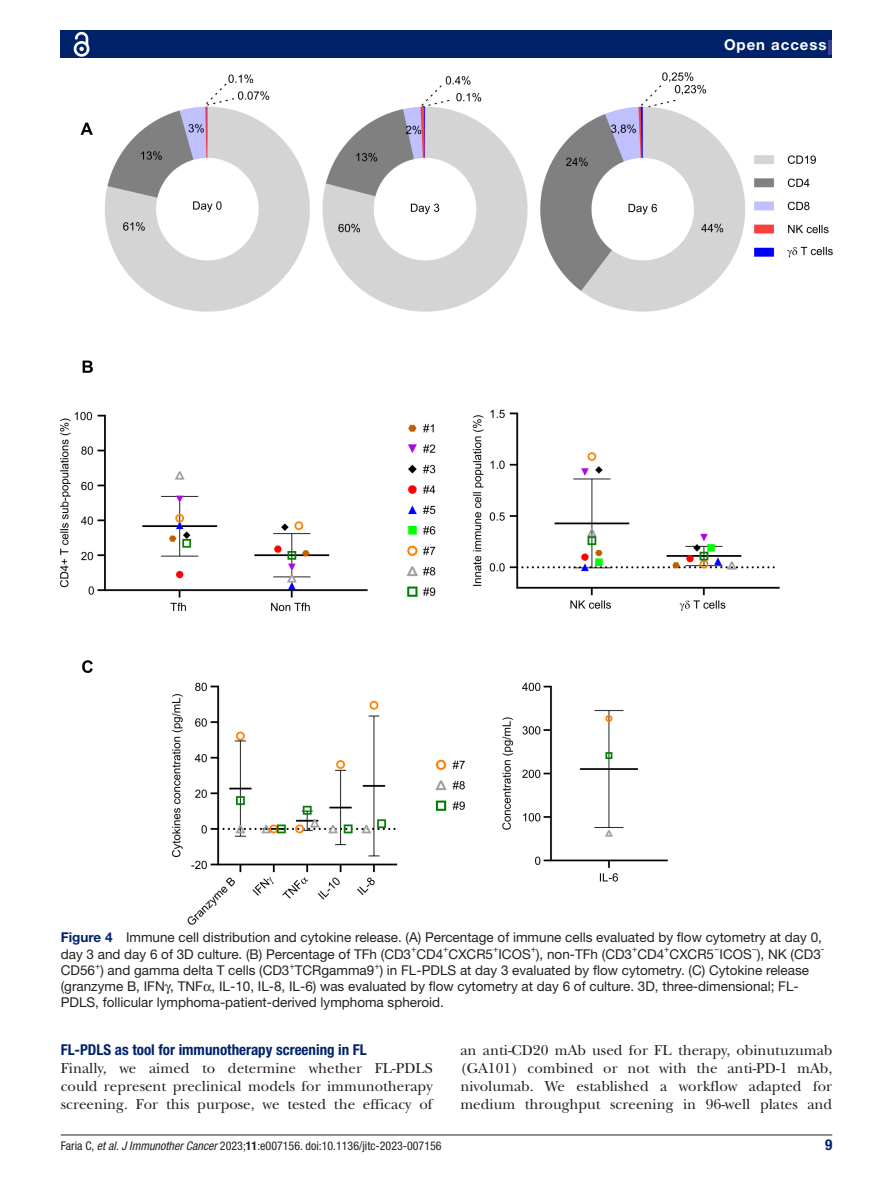
<style>
.page{position:relative;width:893px;height:1191px;background:#fff}
.page>*{position:absolute;margin:0;border:0;box-sizing:border-box;transform-origin:0 0}
.t1{font:15px/18.1px "New Baskerville";color:#231f20;text-align:justify}
.t2{font:700 condensed 15px "Helvetica Neue LT Std";color:#00226b}
.t3{font:700 15px "Helvetica Neue LT Std";letter-spacing:.065em;color:#fff}
.t4{font:13.5px/16.2px "Helvetica Neue LT Std";color:#231f20}
.t5{font:condensed 12px "Helvetica Neue LT Std";color:#231f20}
.t6{font:9px "Helvetica Neue LT Std";color:#231f20}
.s1{font-weight:700;color:#00226b}
.s2{font-style:italic}
.s3{font-weight:700}
</style>
<div class="page">
<hr style="left:61px;top:1134px;width:771px;height:1px;background:#231f20">
<div style="left:61px;top:31px;width:771px;height:27px;background:#00226b"></div>
<hr style="left:828px;top:40px;width:4px;height:15px;background:#414099">
<svg style="left:73px;top:31px;width:17px;height:26px"></svg>
<img style="left:61px;top:73px;width:771px;height:851px">
<p class="t3" style="left:724px;top:35px;width:104px">Open access</p>
<p class="t4" style="left:61px;top:929px;width:763px"><span class="s1">Figure 4</span> Immune cell distribution and cytokine release. (A) Percentage of immune cells evaluated by flow cytometry at day 0, day 3 and day 6 of 3D culture. (B) Percentage of TFh (CD3 CD4 CXCR5 ICOS ), non-TFh (CD3 CD4 CXCR5 ICOS ), NK (CD3</p>
<p class="t6" style="left:411px;top:944px;width:7px">+</p>
<p class="t6" style="left:443px;top:944px;width:7px">+</p>
<p class="t6" style="left:493px;top:944px;width:7px">+</p>
<p class="t6" style="left:531px;top:944px;width:7px">+</p>
<p class="t6" style="left:632px;top:944px;width:7px">+</p>
<p class="t6" style="left:664px;top:944px;width:7px">+</p>
<p class="t6" style="left:714px;top:944px;width:7px">−</p>
<p class="t6" style="left:752px;top:944px;width:7px">−</p>
<p class="t6" style="left:821px;top:944px;width:5px">-</p>
<p class="t4" style="left:61px;top:961px;width:750px">CD56 ) and gamma delta T cells (CD3 TCRgamma9 ) in FL-PDLS at day 3 evaluated by flow cytometry. (C) Cytokine release</p>
<p class="t6" style="left:95px;top:960px;width:7px">+</p>
<p class="t6" style="left:289px;top:960px;width:7px">+</p>
<p class="t6" style="left:374px;top:960px;width:7px">+</p>
<p class="t4" style="left:61px;top:978px;width:739px">(granzyme B, IFN , TNF , IL-10, IL-8, IL-6) was evaluated by flow cytometry at day 6 of culture. 3D, three-dimensional; FL-<br>PDLS, follicular lymphoma-patient-derived lymphoma spheroid.</p>
<p class="t2" style="left:61px;top:1041px;width:308px">FL-PDLS as tool for immunotherapy screening in FL</p>
<p class="t1" style="left:61px;top:1059px;width:373px">Finally, we aimed to determine whether FL-PDLS could represent preclinical models for immunotherapy screening. For this purpose, we tested the efficacy of</p>
<p class="t1" style="left:460px;top:1041px;width:373px">an anti-CD20 mAb used for FL therapy, obinutuzumab (GA101) combined or not with the anti-PD-1 mAb, nivolumab. We established a workflow adapted for medium throughput screening in 96-well plates and</p>
<p class="t5" style="left:61px;top:1138px;width:382px">Faria C, <span class="s2">et al</span>. <span class="s2">J Immunother Cancer</span> 2023;<span class="s3">11</span>:e007156. doi:10.1136/jitc-2023-007156</p>
<p class="t2" style="left:825px;top:1135px;width:9px">9</p>
</div>
